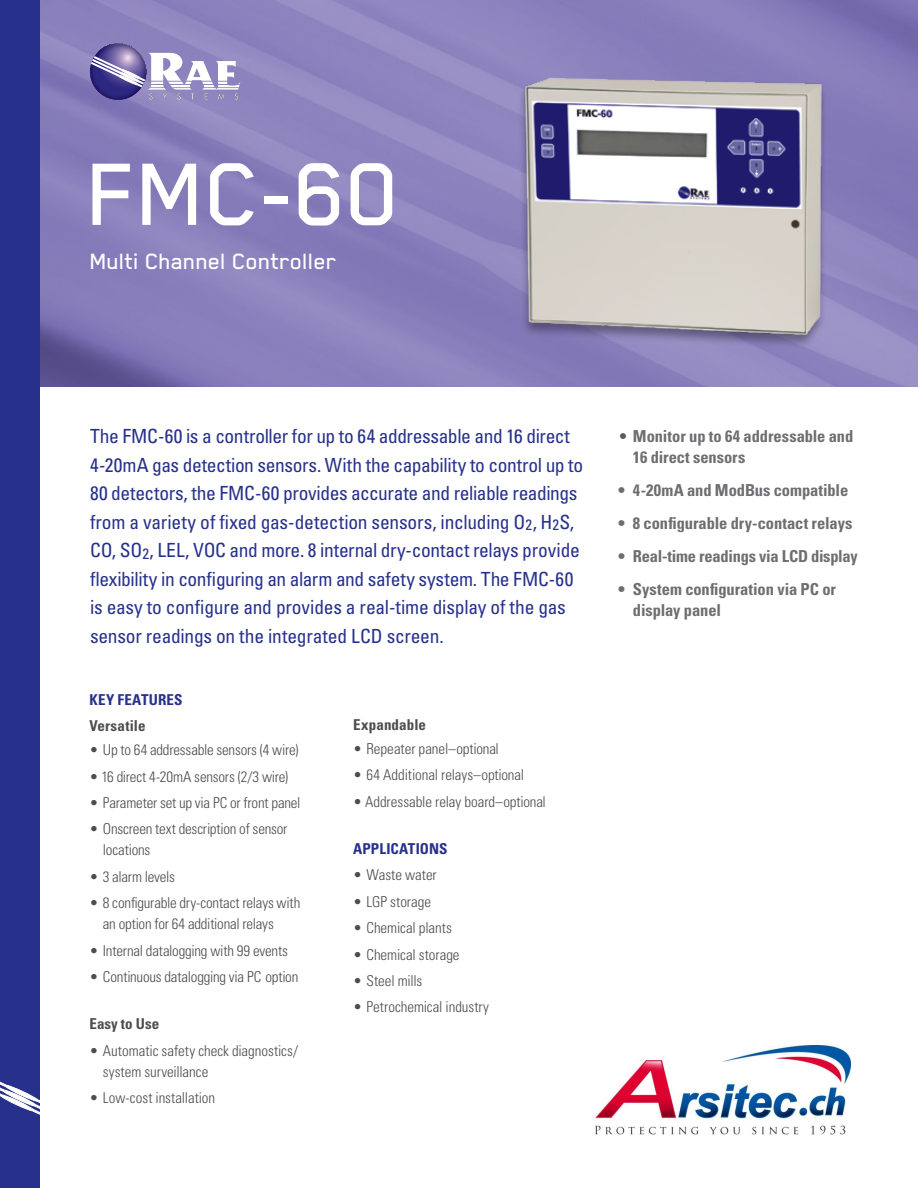
<style>
.page{position:relative;width:918px;height:1188px;background:#fff}
.page>*{position:absolute;margin:0;border:0;box-sizing:border-box;transform-origin:0 0}
.t1{font:500 102px "Blender";color:#fff}
.t2{font:500 25.5px "Blender";color:#fff}
.t3{font:condensed 19.5px/28.5px "Univers LT Std";letter-spacing:-.015em;color:#27318b}
.t4{font:700 condensed 16.5px/21px "Univers LT Std";letter-spacing:-.005em;color:#6d6e71}
.t5{font:300 condensed 15px/21px "Univers LT Std";letter-spacing:-.01em;color:#4d4d4f}
.t6{font:700 condensed 15px "Univers LT Std";letter-spacing:.005em;color:#4d4d4f}
.t7{font:700 condensed 15px "Univers LT Std";letter-spacing:.02em;color:#27318b}
.s1{font-size:15px}
.s2{font-weight:300;color:#58595b}
</style>
<div class="page">
<img style="left:40px;top:0;width:878px;height:387px">
<div style="left:0;top:0;width:40px;height:1188px;background:#27318b"></div>
<svg style="left:0;top:1081px;width:40px;height:33px"></svg>
<svg style="left:90px;top:44px;width:150px;height:56px"></svg>
<div style="left:517px;top:78px;width:311px;height:271px;background:#000;opacity:.35"></div>
<img style="left:515px;top:65px;width:316px;height:278px">
<img style="left:595px;top:1045px;width:256px;height:90px">
<h1 class="t1" style="left:88px;top:140px;width:314px">FMC-60</h1>
<h2 class="t2" style="left:90px;top:248px;width:249px">Multi Channel Controller</h2>
<p class="t3" style="left:90px;top:422px;width:495px">The FMC-60 is a controller for up to 64 addressable and 16 direct 4-20mA gas detection sensors. With the capability to control up to 80 detectors, the FMC-60 provides accurate and reliable readings from a variety of fixed gas-detection sensors, including O<span class="s1">2</span>, H<span class="s1">2</span>S, CO, SO<span class="s1">2</span>, LEL, VOC and more. 8 internal dry-contact relays provide flexibility in configuring an alarm and safety system. The FMC-60 is easy to configure and provides a real-time display of the gas sensor readings on the integrated LCD screen.</p>
<p class="t4" style="left:633px;top:426px;width:222px;text-indent:-15px"><span class="s2">•</span> Monitor up to 64 addressable and<br>16 direct sensors</p>
<p class="t4" style="left:618px;top:480px;width:232px">• 4-20mA and ModBus compatible</p>
<p class="t4" style="left:618px;top:513px;width:236px">• 8 configurable dry-contact relays</p>
<p class="t4" style="left:618px;top:546px;width:241px">• Real-time readings via LCD display</p>
<p class="t4" style="left:633px;top:579px;width:205px;text-indent:-15px">• System configuration via PC or display panel</p>
<p class="t7" style="left:89px;top:690px;width:93px">Key Features</p>
<p class="t6" style="left:89px;top:717px;width:58px">Versatile</p>
<p class="t5" style="left:89px;top:739px;width:211px">• Up to 64 addressable sensors (4 wire)</p>
<p class="t5" style="left:89px;top:766px;width:200px">• 16 direct 4-20mA sensors (2/3 wire)</p>
<p class="t5" style="left:89px;top:792px;width:213px">• Parameter set up via PC or front panel</p>
<p class="t5" style="left:103px;top:819px;width:186px;text-indent:-14px">• Onscreen text description of sensor locations</p>
<p class="t5" style="left:89px;top:866px;width:87px">• 3 alarm levels</p>
<p class="t5" style="left:103px;top:892px;width:199px;text-indent:-14px">• 8 configurable dry-contact relays with an option for 64 additional relays</p>
<p class="t5" style="left:89px;top:940px;width:200px">• Internal datalogging with 99 events</p>
<p class="t5" style="left:89px;top:966px;width:211px">• Continuous datalogging via PC option</p>
<p class="t6" style="left:89px;top:1015px;width:71px">Easy to Use</p>
<p class="t5" style="left:103px;top:1040px;width:197px;text-indent:-13px">• Automatic safety check diagnostics/ system surveillance</p>
<p class="t5" style="left:89px;top:1087px;width:127px">• Low-cost installation</p>
<p class="t6" style="left:353px;top:715px;width:75px">Expandable</p>
<p class="t5" style="left:353px;top:738px;width:147px">• Repeater panel–optional</p>
<p class="t5" style="left:353px;top:764px;width:172px">• 64 Additional relays–optional</p>
<p class="t5" style="left:353px;top:791px;width:194px">• Addressable relay board–optional</p>
<p class="t7" style="left:353px;top:839px;width:13px">Appl</p>
<p class="t7" style="left:386px;top:839px;width:61px">ica tions</p>
<p class="t5" style="left:353px;top:865px;width:85px">• Waste water</p>
<p class="t5" style="left:353px;top:891px;width:80px">• LGP storage</p>
<p class="t5" style="left:353px;top:917px;width:100px">• Chemical plants</p>
<p class="t5" style="left:353px;top:944px;width:108px">• Chemical storage</p>
<p class="t5" style="left:353px;top:970px;width:71px">• Steel mills</p>
<p class="t5" style="left:353px;top:997px;width:138px">• Petrochemical industry</p>
</div>
